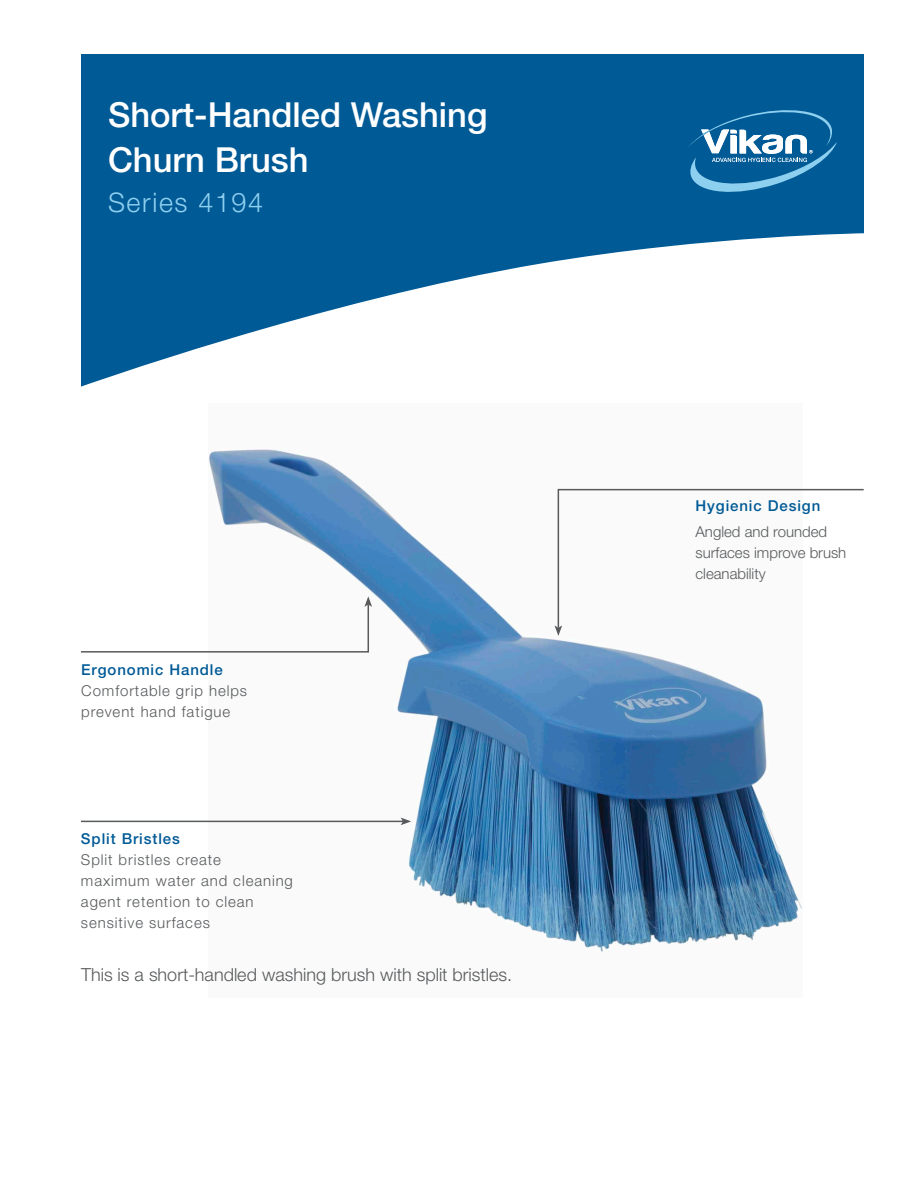
<style>
.page{position:relative;width:918px;height:1188px;background:#fff}
.page>*{position:absolute;margin:0;border:0;box-sizing:border-box;transform-origin:0 0}
.t1{font:500 34.5px/45px "Helvetica Neue LT Std";color:#fff}
.t2{font:300 27px "Helvetica Neue LT Std";letter-spacing:.06em;color:#8dcfef}
.t3{font:300 18px "Helvetica Neue LT Std";color:#57595b}
.t4{font:300 15px/21px "Helvetica Neue LT Std";letter-spacing:.06em;color:#57595b}
.t5{font:300 15px/21px "Helvetica Neue LT Std";color:#57595b}
.t6{font:500 15px "Helvetica Neue LT Std";letter-spacing:.06em;color:#005a96}
</style>
<div class="page">
<svg style="left:81px;top:54px;width:783px;height:333px;fill:#005a96"></svg>
<svg style="left:688px;top:110px;width:149px;height:82px;background:#2f7bac"></svg>
<img style="left:208px;top:449px;width:594px;height:503px">
<svg style="left:81px;top:596px;width:291px;height:57px"></svg>
<svg style="left:555px;top:488px;width:309px;height:148px"></svg>
<hr style="left:81px;top:821px;width:322px;height:1px;background:#57595b">
<svg style="left:401px;top:818px;width:10px;height:7px"></svg>
<h1 class="t1" style="left:108px;top:92px;width:381px">Short-Handled Washing<br>Churn Brush</h1>
<h2 class="t2" style="left:108px;top:186px;width:157px">Series 4194</h2>
<p class="t6" style="left:81px;top:661px;width:143px">Ergonomic Handle</p>
<p class="t4" style="left:81px;top:680px;width:167px">Comfortable grip helps prevent hand fatigue</p>
<p class="t6" style="left:81px;top:829px;width:100px">Split Bristles</p>
<p class="t4" style="left:81px;top:848px;width:213px">Split bristles create maximum water and cleaning agent retention to clean sensitive surfaces</p>
<p class="t3" style="left:81px;top:963px;width:433px">This is a short-handled washing brush with split bristles.</p>
<p class="t6" style="left:696px;top:497px;width:126px">Hygienic Design</p>
<p class="t5" style="left:696px;top:521px;width:152px">Angled and rounded surfaces improve brush cleanability</p>
</div>
